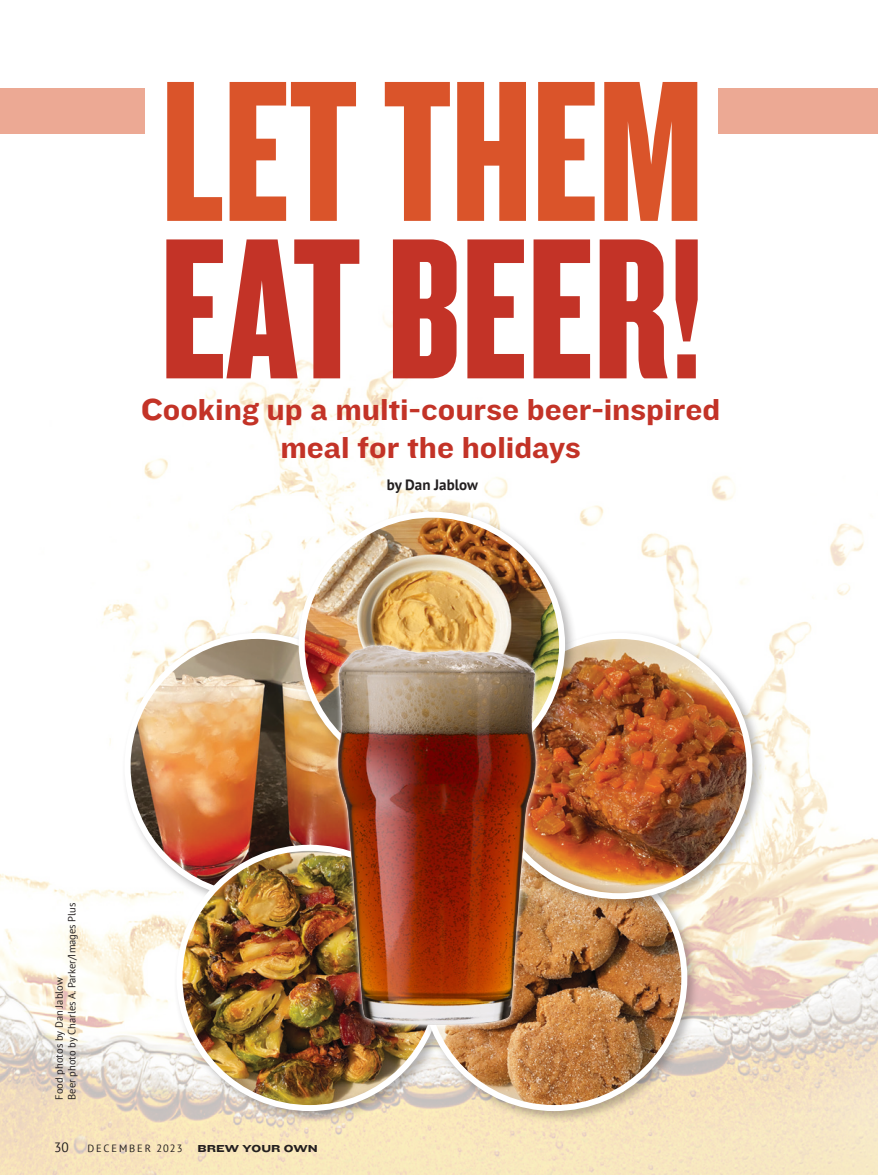
<style>
.page{position:relative;width:878px;height:1175px;background:#fff}
.page>*{position:absolute;margin:0;border:0;box-sizing:border-box;transform-origin:0 0}
.t1{font:208.5px "Knockout 68 Full Featherwt";color:#c33327}
.t2{font:208.5px "Knockout 68 Full Featherwt";color:#da542a}
.t3{font:31.5px/37.8px "Knockout 52 Cruiserweight";color:#c33327;text-align:center}
.t4{font:700 15px "PT Sans";color:#231f20}
.t5{font:13.5px "PT Sans";color:#231f20}
.t6{font:10.5px/12.6px "PT Sans";color:#231f20}
.t7{font:10.5px "PT Sans";letter-spacing:.18em;color:#231f20}
.t8{font:10.5px "Knockout 54 Sumo";color:#231f20}
</style>
<div class="page">
<img style="left:0;top:396px;width:456px;height:778px">
<svg style="left:456px;top:475px;width:422px;height:699px"></svg>
<div style="left:121px;top:629px;width:283px;height:283px;background:#231f20;opacity:.32"></div>
<img style="left:130px;top:636px;width:202px;height:260px">
<div style="left:173px;top:841px;width:283px;height:283px;background:#231f20;opacity:.32"></div>
<img style="left:179px;top:847px;width:261px;height:261px;border-radius:130px">
<div style="left:417px;top:841px;width:283px;height:283px;background:#231f20;opacity:.32"></div>
<img style="left:424px;top:847px;width:260px;height:261px;border-radius:130px">
<div style="left:482px;top:629px;width:283px;height:283px;background:#231f20;opacity:.32"></div>
<img style="left:489px;top:636px;width:260px;height:260px;border-radius:130px">
<div style="left:0;top:88px;width:145px;height:46px;background:#eca994"></div>
<div style="left:718px;top:88px;width:160px;height:46px;background:#eca994"></div>
<div style="left:295px;top:508px;width:283px;height:283px;background:#231f20;opacity:.32"></div>
<img style="left:302px;top:514px;width:260px;height:261px;border-radius:130px">
<img style="left:332px;top:640px;width:209px;height:389px">
<img style="left:338px;top:645px;width:33px;height:79px">
<h1 class="t2" style="left:161px;top:25px;width:543px">LET THEM</h1>
<h1 class="t1" style="left:160px;top:182px;width:545px">EAT BEER!</h1>
<h2 class="t3" style="left:141px;top:389px;width:580px">Cooking up a multi-course beer-inspired meal for the holidays</h2>
<h3 class="t4" style="left:387px;top:474px;width:93px">by Dan Jablow</h3>
<p class="t6" style="left:53px;top:1099px;width:199px;rotate:-90deg">Food photos by Dan Jablow<br>Beer photo by Charles A. Parker/Images Plus</p>
<p class="t5" style="left:54px;top:1138px;width:16px">30</p>
<p class="t7" style="left:87px;top:1141px;width:97px">DECEMBER 2023</p>
<p class="t8" style="left:197px;top:1140px;width:122px">BREW YOUR OWN</p>
</div>
